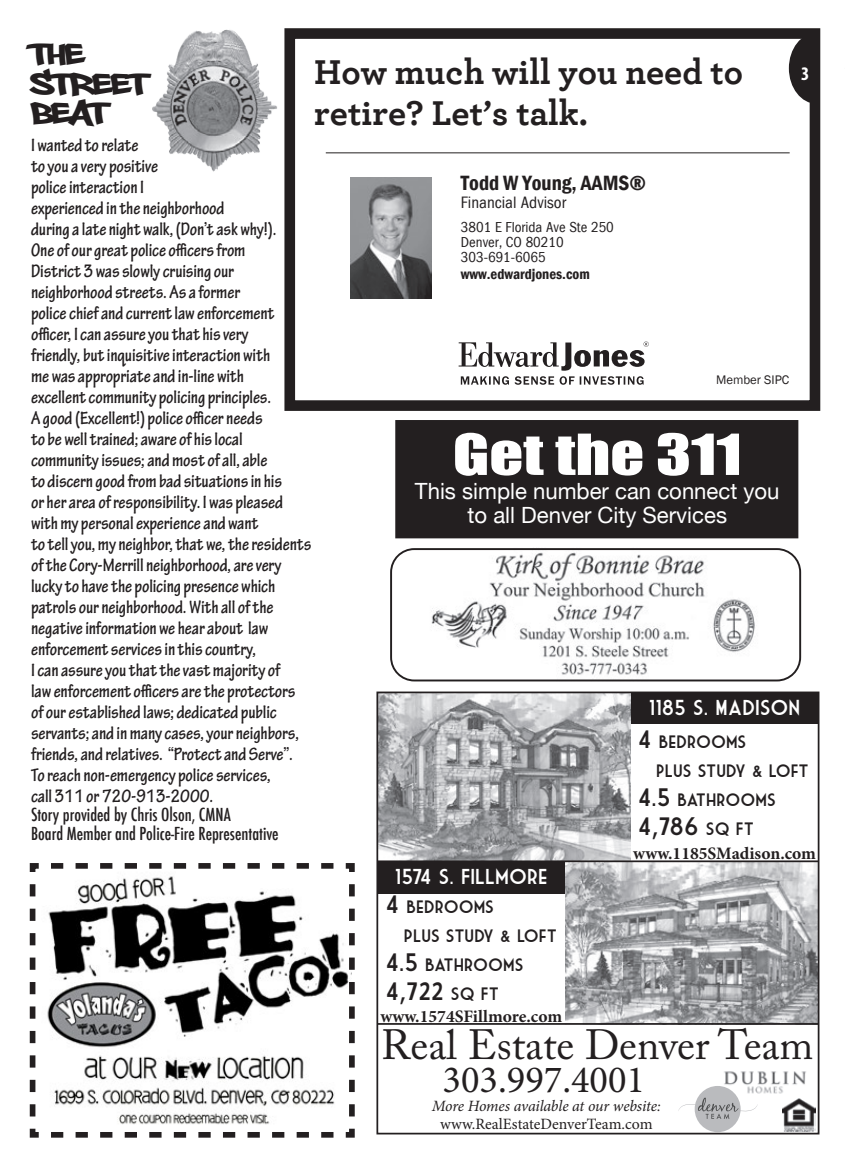
<style>
.page{position:relative;width:851px;height:1166px;background:#fff}
.page>*{position:absolute;margin:0;border:0;box-sizing:border-box;transform-origin:0 0}
.t1{font:52.32px "Impact";color:#fff;scale:1.27 1}
.t2{font:42px "Adobe Caslon Pro";color:#231f20}
.t3{font:42px "Philly Sans";letter-spacing:-.005em;color:#231f20}
.t4{font:38.5px "Minion Pro";color:#231f20}
.t5{font:700 36.05px/40.4px "Archer";color:#231f20}
.t6{font:24.5px "Market Deco";color:#231f20}
.t7{font:22.4px/23.8px "Helvetica Neue";color:#fff;text-align:center}
.t8{font:600 condensed 21.18px "Franklin Gothic";color:#231f20}
.t9{font:21px "Market Deco";color:#fff}
.t10{font:700 condensed 19.25px/21px "Tekton Pro";letter-spacing:-.005em;color:#231f20}
.t11{font:700 condensed 19.25px "Myriad Pro";color:#fff}
.t12{font:17.5px "Market Deco";color:#231f20}
.t13{font:500 condensed 17.5px "Futura";color:#231f20}
.t14{font:700 17.5px "Minion Pro";color:#231f20}
.t15{font:condensed 16.97px "Franklin Gothic";color:#231f20}
.t16{font:italic 15.75px/18.9px "Minion Pro";letter-spacing:-.01em;color:#231f20;text-align:center}
.t17{font:condensed 14.88px/14.9px "Franklin Gothic";color:#231f20}
.t18{font:600 condensed 14.88px "Franklin Gothic";color:#231f20}
.t19{font:12.78px "Franklin Gothic";color:#231f20}
.s1{font-size:24.5px}
.s2{font-size:17.5px}
.s3{font-style:normal}
</style>
<div class="page">
<div style="left:397px;top:421px;width:399px;height:116px;background:#231f20"></div>
<div style="left:395px;top:420px;width:403px;height:118px;border:3px solid #231f20"></div>
<div style="left:788px;top:33px;width:56px;height:71px;background:#231f20;border-radius:50%"></div>
<div style="left:820px;top:31px;width:24px;height:74px;background:#fff"></div>
<svg style="left:29px;top:863px;width:326px;height:275px"></svg>
<svg style="left:390px;top:548px;width:411px;height:133px"></svg>
<div style="left:284px;top:28px;width:536px;height:383px;border:11px solid #231f20"></div>
<svg style="left:458px;top:341px;width:190px;height:44px"></svg>
<hr style="left:326px;top:152px;width:463px;height:1px;background:#231f20">
<img style="left:350px;top:177px;width:81px;height:121px">
<img style="left:724px;top:1071px;width:82px;height:25px">
<img style="left:782px;top:1098px;width:33px;height:33px">
<img style="left:379px;top:694px;width:251px;height:166px">
<img style="left:565px;top:862px;width:251px;height:161px">
<div style="left:694px;top:1085px;width:46px;height:47px;background:#babbbe;border-radius:50%"></div>
<svg style="left:678px;top:1097px;width:79px;height:22px"></svg>
<div style="left:630px;top:692px;width:188px;height:32px;background:#231f20"></div>
<div style="left:377px;top:861px;width:188px;height:32px;background:#231f20"></div>
<hr style="left:377px;top:860px;width:441px;height:2px;background:#231f20">
<hr style="left:377px;top:1023px;width:441px;height:1px;background:#231f20">
<div style="left:376px;top:691px;width:443px;height:443px;border:2px solid #231f20"></div>
<img style="left:152px;top:29px;width:125px;height:143px">
<p class="t3" style="left:31px;top:34px;width:55px">The</p>
<p class="t3" style="left:31px;top:63px;width:117px">STREET</p>
<p class="t3" style="left:31px;top:93px;width:77px">BEAT</p>
<p class="t10" style="left:31px;top:134px;width:109px">I wanted to relate</p>
<p class="t10" style="left:31px;top:155px;width:128px">to you a very positive</p>
<p class="t10" style="left:31px;top:176px;width:114px">police interaction I</p>
<p class="t10" style="left:31px;top:197px;width:195px">experienced in the neighborhood</p>
<p class="t10" style="left:31px;top:218px;width:247px">during a late night walk, (Don’t ask why!).</p>
<p class="t10" style="left:31px;top:239px;width:216px">One of our great police officers from</p>
<p class="t10" style="left:31px;top:260px;width:204px">District 3 was slowly cruising our</p>
<p class="t10" style="left:31px;top:281px;width:211px">neighborhood streets. As a former</p>
<p class="t10" style="left:31px;top:302px;width:245px">police chief and current law enforcement</p>
<p class="t10" style="left:31px;top:323px;width:219px">officer, I can assure you that his very</p>
<p class="t10" style="left:31px;top:344px;width:241px">friendly, but inquisitive interaction with</p>
<p class="t10" style="left:31px;top:365px;width:214px">me was appropriate and in-line with</p>
<p class="t10" style="left:31px;top:386px;width:242px">excellent community policing principles.</p>
<p class="t10" style="left:31px;top:407px;width:233px">A good (Excellent!) police officer needs</p>
<p class="t10" style="left:31px;top:428px;width:213px">to be well trained; aware of his local</p>
<p class="t10" style="left:31px;top:449px;width:238px">community issues; and most of all, able</p>
<p class="t10" style="left:31px;top:470px;width:252px">to discern good from bad situations in his</p>
<p class="t10" style="left:31px;top:491px;width:253px">or her area of responsibility. I was pleased</p>
<p class="t10" style="left:31px;top:512px;width:229px">with my personal experience and want</p>
<p class="t10" style="left:31px;top:533px;width:282px">to tell you, my neighbor, that we, the residents of the Cory-Merrill neighborhood, are very lucky to have the policing presence which patrols our neighborhood. With all of the</p>
<p class="t10" style="left:31px;top:617px;width:239px">negative information we hear about law enforcement services in this country,</p>
<p class="t10" style="left:31px;top:659px;width:250px">I can assure you that the vast majority of</p>
<p class="t10" style="left:31px;top:680px;width:269px">law enforcement officers are the protectors of our established laws; dedicated public servants; and in many cases, your neighbors, friends, and relatives. “Protect and Serve”.</p>
<p class="t10" style="left:31px;top:764px;width:241px">To reach non-emergency police services,</p>
<p class="t10" style="left:31px;top:785px;width:184px">call 311 or 720-913-2000.</p>
<p class="t13" style="left:31px;top:803px;width:201px">Story provided by Chris Olson, CMNA</p>
<p class="t13" style="left:31px;top:822px;width:249px">Board Member and Police-Fire Representative</p>
<p class="t5" style="left:314px;top:49px;width:430px">How much will you need to retire? Let’s talk.</p>
<p class="t11" style="left:801px;top:62px;width:10px">3</p>
<p class="t8" style="left:461px;top:169px;width:187px">Todd W Young, AAMS®</p>
<p class="t15" style="left:461px;top:193px;width:107px">Financial Advisor</p>
<p class="t17" style="left:461px;top:220px;width:154px">3801 E Florida Ave Ste 250<br>Denver, CO 80210<br>303-691-6065</p>
<p class="t18" style="left:461px;top:264px;width:130px">www.edwardjones.com</p>
<p class="t19" style="left:716px;top:372px;width:75px">Member SIPC</p>
<p class="t1" style="left:453px;top:414px;width:229px">Get the 311</p>
<p class="t7" style="left:415px;top:480px;width:366px">This simple number can connect you to all Denver City Services</p>
<p class="t9" style="left:649px;top:695px;width:153px">1185 S. MADISON</p>
<p class="t12" style="left:638px;top:732px;width:110px"><span class="s1">4</span> BEDROOMS</p>
<p class="t12" style="left:656px;top:760px;width:154px">PLUS STUDY &amp; LOFT</p>
<p class="t12" style="left:638px;top:789px;width:139px"><span class="s1">4.5</span> BATHROOMS</p>
<p class="t6" style="left:638px;top:812px;width:117px">4,786 <span class="s2">SQ FT</span></p>
<p class="t9" style="left:395px;top:864px;width:154px">1574 S. FILLMORE</p>
<p class="t12" style="left:386px;top:897px;width:110px"><span class="s1">4</span> BEDROOMS</p>
<p class="t12" style="left:404px;top:926px;width:154px">PLUS STUDY &amp; LOFT</p>
<p class="t12" style="left:386px;top:955px;width:139px"><span class="s1">4.5</span> BATHROOMS</p>
<p class="t6" style="left:386px;top:977px;width:114px">4,722 <span class="s2">SQ FT</span></p>
<p class="t14" style="left:380px;top:1004px;width:183px">www.1574SFillmore.com</p>
<p class="t14" style="left:633px;top:841px;width:184px">www.1185SMadison.com</p>
<p class="t2" style="left:381px;top:1020px;width:434px">Real Estate Denver Team</p>
<p class="t16" style="left:432px;top:1096px;width:230px">More Homes available at our website: <span class="s3">www.RealEstateDenverTeam.com</span></p>
<p class="t4" style="left:442px;top:1053px;width:204px">303.997.4001</p>
</div>
